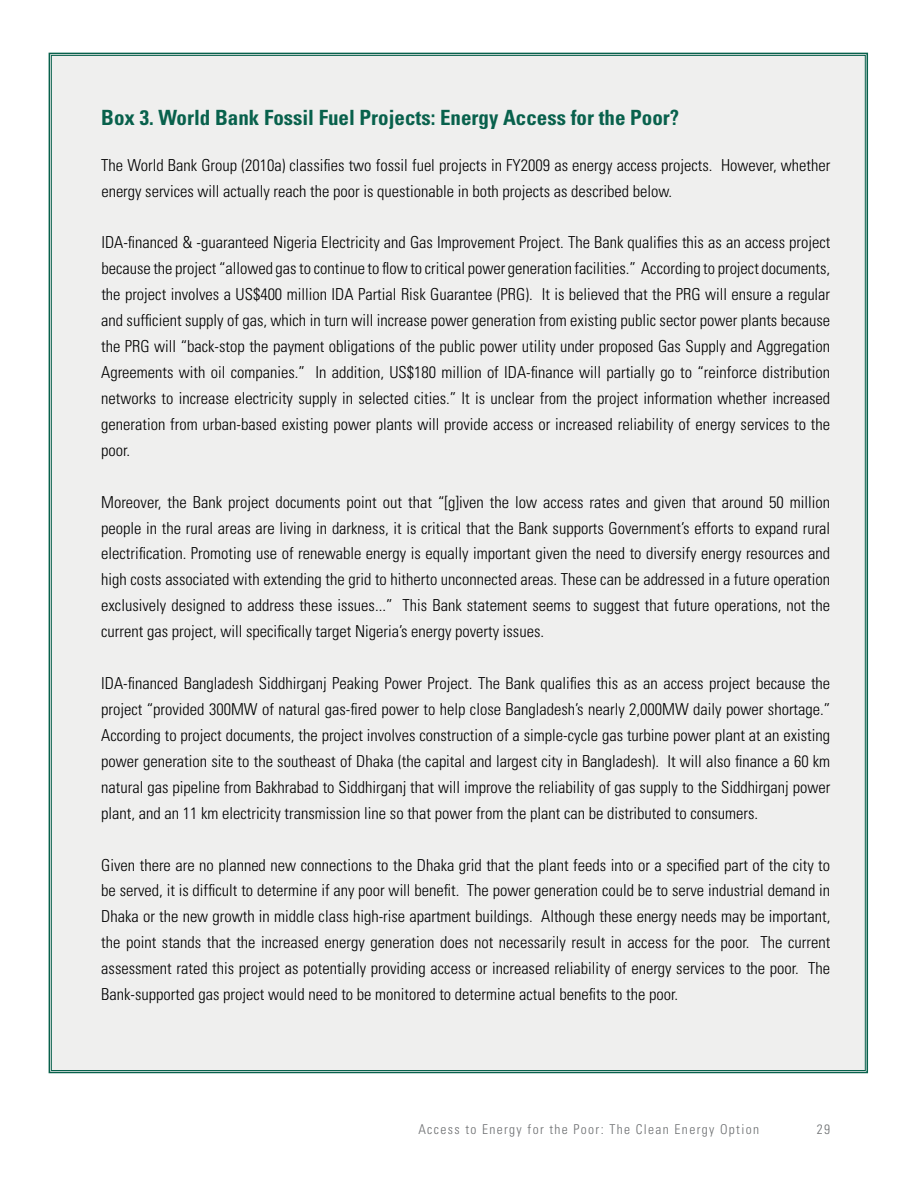
<style>
.page{position:relative;width:918px;height:1188px;background:#fff}
.page>*{position:absolute;margin:0;border:0;box-sizing:border-box;transform-origin:0 0}
.t1{font:700 condensed 21px "Univers";color:#08614c}
.t2{font:300 condensed 16.5px/26px "Univers";color:#000;text-align:justify}
.t3{font:300 condensed 13.5px "Univers";letter-spacing:.1em;color:#6d6f71}
</style>
<div class="page">
<div style="left:48px;top:52px;width:821px;height:1022px;background:#efefee"></div>
<p class="t1" style="left:101px;top:104px;width:580px">Box 3. World Bank Fossil Fuel Projects: Energy Access for the Poor?</p>
<p class="t2" style="left:101px;top:152px;width:731px">The World Bank Group (2010a) classifies two fossil fuel projects in FY2009 as energy access projects. However, whether energy services will actually reach the poor is questionable in both projects as described below.</p>
<p class="t2" style="left:101px;top:230px;width:731px">IDA-financed &amp; -guaranteed Nigeria Electricity and Gas Improvement Project. The Bank qualifies this as an access project because the project “allowed gas to continue to flow to critical power generation facilities.” According to project documents, the project involves a US$400 million IDA Partial Risk Guarantee (PRG). It is believed that the PRG will ensure a regular and sufficient supply of gas, which in turn will increase power generation from existing public sector power plants because the PRG will “back-stop the payment obligations of the public power utility under proposed Gas Supply and Aggregation Agreements with oil companies.” In addition, US$180 million of IDA-finance will partially go to “reinforce distribution networks to increase electricity supply in selected cities.” It is unclear from the project information whether increased generation from urban-based existing power plants will provide access or increased reliability of energy services to the poor.</p>
<p class="t2" style="left:101px;top:489px;width:731px">Moreover, the Bank project documents point out that “[g]iven the low access rates and given that around 50 million people in the rural areas are living in darkness, it is critical that the Bank supports Government’s efforts to expand rural electrification. Promoting use of renewable energy is equally important given the need to diversify energy resources and high costs associated with extending the grid to hitherto unconnected areas. These can be addressed in a future operation exclusively designed to address these issues...” This Bank statement seems to suggest that future operations, not the current gas project, will specifically target Nigeria’s energy poverty issues.</p>
<p class="t2" style="left:101px;top:670px;width:731px">IDA-financed Bangladesh Siddhirganj Peaking Power Project. The Bank qualifies this as an access project because the project “provided 300MW of natural gas-fired power to help close Bangladesh’s nearly 2,000MW daily power shortage.” According to project documents, the project involves construction of a simple-cycle gas turbine power plant at an existing power generation site to the southeast of Dhaka (the capital and largest city in Bangladesh). It will also finance a 60 km natural gas pipeline from Bakhrabad to Siddhirganj that will improve the reliability of gas supply to the Siddhirganj power plant, and an 11 km electricity transmission line so that power from the plant can be distributed to consumers.</p>
<p class="t2" style="left:101px;top:852px;width:731px">Given there are no planned new connections to the Dhaka grid that the plant feeds into or a specified part of the city to be served, it is difficult to determine if any poor will benefit. The power generation could be to serve industrial demand in Dhaka or the new growth in middle class high-rise apartment buildings. Although these energy needs may be important, the point stands that the increased energy generation does not necessarily result in access for the poor. The current assessment rated this project as potentially providing access or increased reliability of energy services to the poor. The Bank-supported gas project would need to be monitored to determine actual benefits to the poor.</p>
<p class="t3" style="left:418px;top:1121px;width:342px">Access to Energy for the Poor: The Clean Energy Option</p>
<p class="t3" style="left:817px;top:1121px;width:15px">29</p>
</div>
